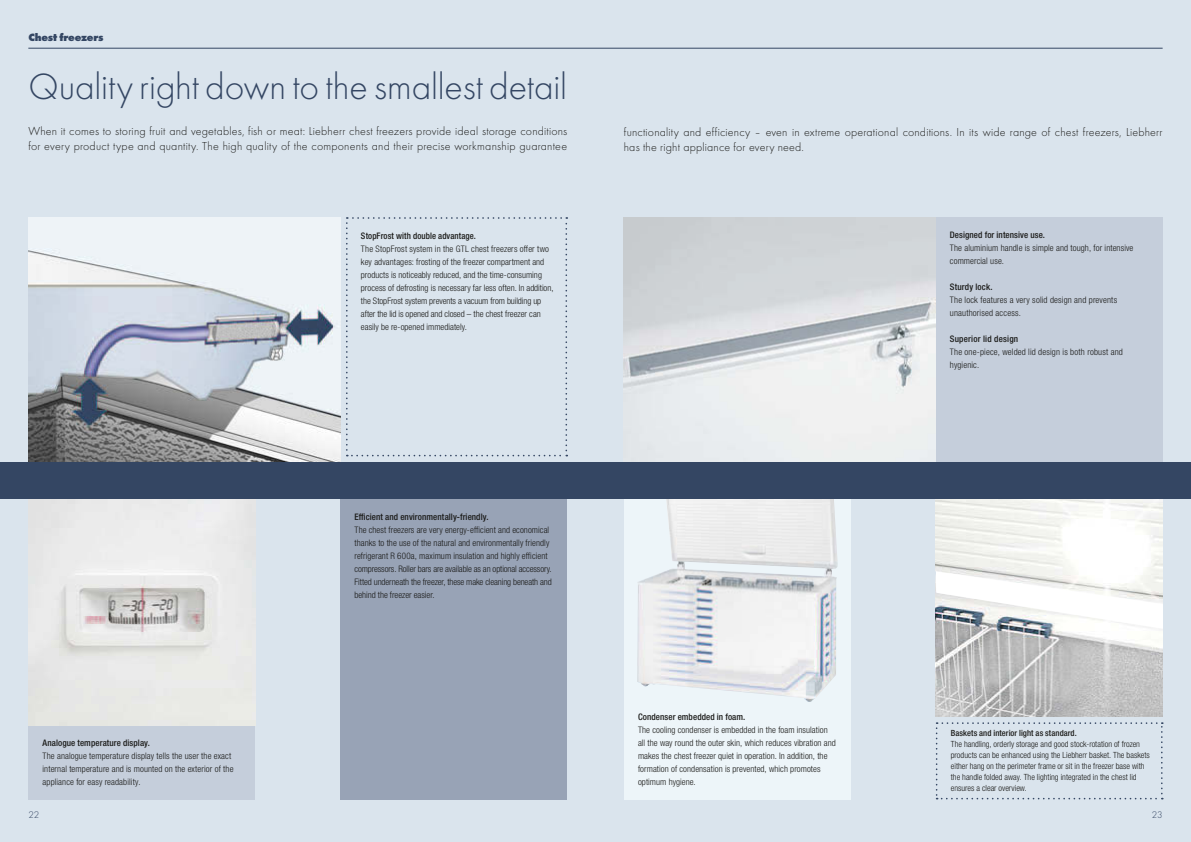
<style>
.page{position:relative;width:1191px;height:842px;background:#fff}
.page>*{position:absolute;margin:0;border:0;box-sizing:border-box;transform-origin:0 0}
.t1{font:300 38px "Futura";letter-spacing:-.005em;color:#344663}
.t2{font:300 12px/15px "Futura";letter-spacing:.015em;color:#1a1a18}
.t3{font:700 expanded 11px "Futura";letter-spacing:-.02em;color:#344663}
.t4{font:300 10px "Futura";color:#344663}
.t5{font:300 condensed 9px/13px "Helvetica Neue LTW1 G";letter-spacing:.005em;color:#1a1a18}
.t6{font:500 condensed 9px "Helvetica Neue LTW1 G";letter-spacing:.01em;color:#1a1a18}
.t7{font:300 condensed 8.5px/11px "Helvetica Neue LTW1 G";color:#1a1a18}
.t8{font:500 condensed 8.5px "Helvetica Neue LTW1 G";letter-spacing:.005em;color:#1a1a18}
</style>
<div class="page">
<div style="left:590px;top:0;width:601px;height:842px;background:#dae4ed"></div>
<div style="left:935px;top:217px;width:227px;height:254px;background:#c5cedb"></div>
<div style="left:624px;top:499px;width:226px;height:300px;background:#edf5f9"></div>
<img style="left:935px;top:499px;width:227px;height:218px">
<img style="left:624px;top:217px;width:311px;height:245px">
<img style="left:637px;top:499px;width:200px;height:203px">
<div style="left:590px;top:462px;width:601px;height:37px;background:#344663"></div>
<svg style="left:935px;top:722px;width:227px;height:77px"></svg>
<hr style="left:590px;top:48px;width:572px;height:1px;background:#344663">
<div style="left:0;top:0;width:595px;height:842px;background:#dae4ed"></div>
<div style="left:340px;top:493px;width:227px;height:306px;background:#98a3b6"></div>
<img style="left:28px;top:217px;width:312px;height:245px">
<div style="left:28px;top:726px;width:227px;height:73px;background:#c5cedb"></div>
<img style="left:28px;top:499px;width:227px;height:227px">
<div style="left:0;top:462px;width:595px;height:37px;background:#344663"></div>
<svg style="left:346px;top:217px;width:221px;height:239px"></svg>
<hr style="left:28px;top:48px;width:567px;height:1px;background:#344663">
<p class="t3" style="left:28px;top:33px;width:77px">Chest freezers</p>
<h1 class="t1" style="left:28px;top:72px;width:540px">Quality right down to the smallest detail</h1>
<h2 class="t2" style="left:28px;top:125px;width:540px">When it comes to storing fruit and vegetables, fish or meat: Liebherr chest freezers provide ideal storage conditions for every product type and quantity. The high quality of the components and their precise workmanship guarantee</h2>
<p class="t6" style="left:361px;top:232px;width:116px">StopFrost with double advantage.</p>
<p class="t5" style="left:361px;top:243px;width:194px">The StopFrost system in the GTL chest freezers offer two key advantages: frosting of the freezer compartment and products is noticeably reduced, and the time-consuming process of defrosting is necessary far less often. In addition, the StopFrost system prevents a vacuum from building up after the lid is opened and closed – the chest freezer can easily be re-opened immediately.</p>
<h2 class="t2" style="left:624px;top:125px;width:540px">functionality and efficiency – even in extreme operational conditions. In its wide range of chest freezers, Liebherr has the right appliance for every need.</h2>
<p class="t6" style="left:950px;top:231px;width:97px">Designed for intensive use.</p>
<p class="t5" style="left:950px;top:242px;width:185px">The aluminium handle is simple and tough, for intensive commercial use.</p>
<p class="t6" style="left:950px;top:283px;width:44px">Sturdy lock.</p>
<p class="t5" style="left:950px;top:294px;width:169px">The lock features a very solid design and prevents unauthorised access.</p>
<p class="t6" style="left:950px;top:335px;width:70px">Superior lid design</p>
<p class="t5" style="left:950px;top:346px;width:174px">The one-piece, welded lid design is both robust and hygienic.</p>
<p class="t6" style="left:43px;top:740px;width:109px">Analogue temperature display.</p>
<p class="t5" style="left:43px;top:750px;width:192px">The analogue temperature display tells the user the exact internal temperature and is mounted on the exterior of the appliance for easy readability.</p>
<p class="t4" style="left:28px;top:811px;width:12px">22</p>
<p class="t6" style="left:354px;top:513px;width:136px">Efficient and environmentally-friendly.</p>
<p class="t5" style="left:354px;top:524px;width:199px">The chest freezers are very energy-efficient and economical thanks to the use of the natural and environmentally friendly refrigerant R 600a, maximum insulation and highly efficient compressors. Roller bars are available as an optional accessory.<br>Fitted underneath the freezer, these make cleaning beneath and behind the freezer easier.</p>
<p class="t6" style="left:638px;top:714px;width:109px">Condenser embedded in foam.</p>
<p class="t5" style="left:638px;top:724px;width:199px">The cooling condenser is embedded in the foam insulation all the way round the outer skin, which reduces vibration and makes the chest freezer quiet in operation. In addition, the formation of condensation is prevented, which promotes optimum hygiene.</p>
<p class="t8" style="left:950px;top:730px;width:127px">Baskets and interior light as standard.</p>
<p class="t7" style="left:950px;top:740px;width:200px">The handling, orderly storage and good stock-rotation of frozen products can be enhanced using the Liebherr basket. The baskets either hang on the perimeter frame or sit in the freezer base with the handle folded away. The lighting integrated in the chest lid ensures a clear overview.</p>
<p class="t4" style="left:1152px;top:811px;width:12px">23</p>
</div>
